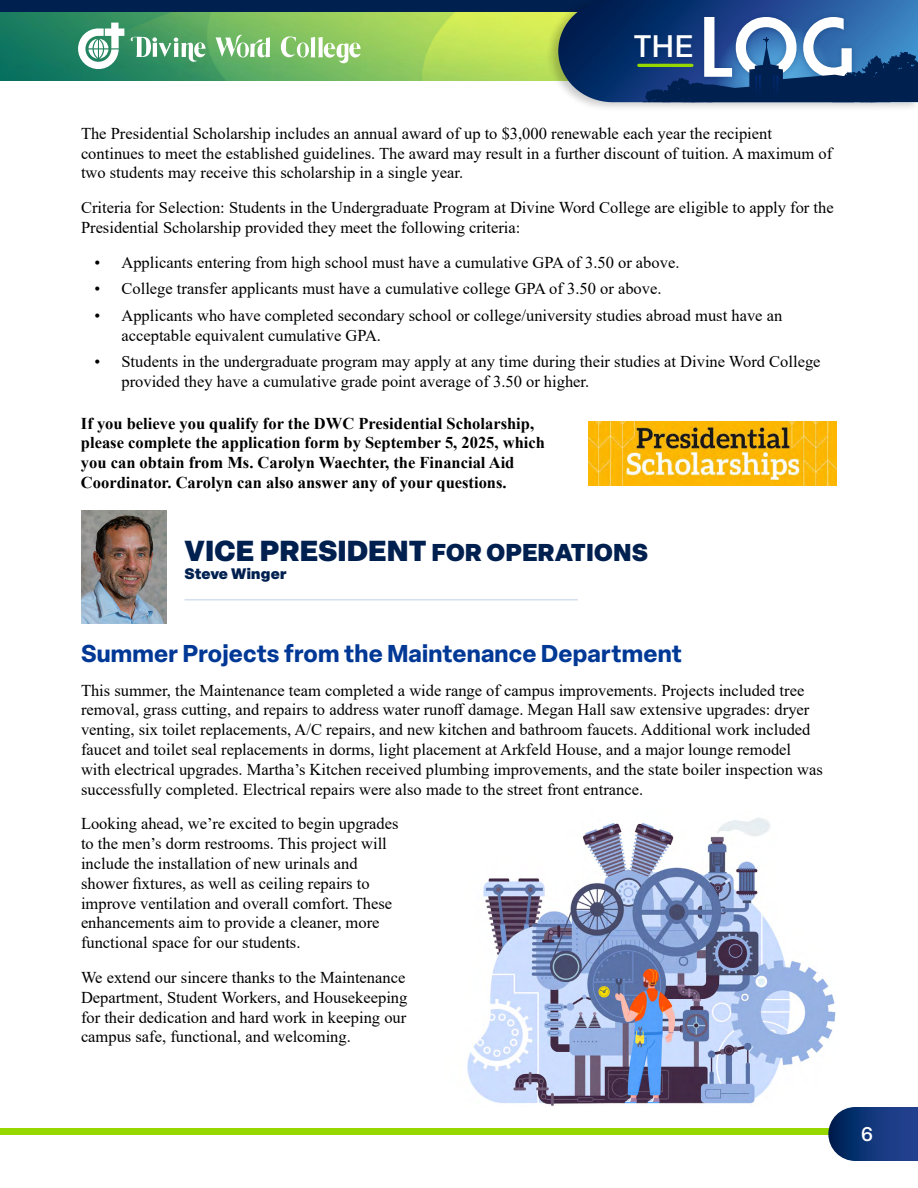
<style>
.page{position:relative;width:918px;height:1188px;background:#fff}
.page>*{position:absolute;margin:0;border:0;box-sizing:border-box;transform-origin:0 0}
.t1{font:75.45px "Moderna";color:#fff}
.t2{font:500 30.6px "Elza";color:#fff}
.t3{font:900 28.5px "Elza";letter-spacing:.02em;color:#002050}
.t4{font:700 24px "Elza";letter-spacing:.01em;color:#003896}
.t5{font:500 19.5px "Elza";color:#fff}
.t6{font:16.5px/19.8px "Times New Roman";color:#000}
.t7{font:700 16.5px/19.8px "Times New Roman";color:#000}
.t8{font:900 15px "Elza";letter-spacing:.02em;color:#002050}
.s1{font-size:24px}
</style>
<div class="page">
<div style="left:0;top:1128px;width:918px;height:7px;background:#97d700"></div>
<svg style="left:828px;top:1107px;width:90px;height:54px;background:#224382"></svg>
<div style="left:0;top:0;width:636px;height:22px;background:#002050"></div>
<img style="left:0;top:13px;width:545px;height:68px">
<svg style="left:78px;top:23px;width:46px;height:46px"></svg>
<svg style="left:280px;top:36px;width:81px;height:28px"></svg>
<svg style="left:215px;top:35px;width:55px;height:23px"></svg>
<svg style="left:131px;top:37px;width:75px;height:25px"></svg>
<div style="left:545px;top:0;width:373px;height:112px;background:#000;opacity:.21"></div>
<svg style="left:558px;top:0;width:360px;height:112px;background:#2f5687"></svg>
<hr style="left:185px;top:599px;width:393px;height:1px;background:#d6dfee">
<img style="left:81px;top:510px;width:85px;height:113px">
<img style="left:589px;top:422px;width:248px;height:64px">
<img style="left:467px;top:817px;width:369px;height:290px">
<h2 class="t2" style="left:634px;top:25px;width:61px">THE</h2>
<h1 class="t1" style="left:699px;top:-1px;width:154px">LOG</h1>
<p class="t6" style="left:81px;top:123px;width:753px">The Presidential Scholarship includes an annual award of up to $3,000 renewable each year the recipient continues to meet the established guidelines. The award may result in a further discount of tuition. A maximum of two students may receive this scholarship in a single year.</p>
<p class="t6" style="left:81px;top:197px;width:754px">Criteria for Selection: Students in the Undergraduate Program at Divine Word College are eligible to apply for the<br>Presidential Scholarship provided they meet the following criteria:</p>
<p class="t6" style="left:94px;top:252px;width:586px">• Applicants entering from high school must have a cumulative GPA of 3.50 or above.</p>
<p class="t6" style="left:94px;top:278px;width:569px">• College transfer applicants must have a cumulative college GPA of 3.50 or above.</p>
<p class="t6" style="left:121px;top:305px;width:662px;text-indent:-27px">• Applicants who have completed secondary school or college/university studies abroad must have an acceptable equivalent cumulative GPA.</p>
<p class="t6" style="left:121px;top:351px;width:701px;text-indent:-27px">• Students in the undergraduate program may apply at any time during their studies at Divine Word College provided they have a cumulative grade point average of 3.50 or higher.</p>
<p class="t7" style="left:81px;top:413px;width:465px">If you believe you qualify for the DWC Presidential Scholarship, please complete the application form by September 5, 2025, which you can obtain from Ms. Carolyn Waechter, the Financial Aid Coordinator. Carolyn can also answer any of your questions.</p>
<h3 class="t3" style="left:185px;top:530px;width:465px">VICE PRESIDENT <span class="s1">FOR OPERATIONS</span></h3>
<p class="t8" style="left:185px;top:563px;width:104px">Steve Winger</p>
<h3 class="t4" style="left:81px;top:637px;width:602px">Summer Projects from the Maintenance Department</h3>
<p class="t6" style="left:81px;top:680px;width:743px">This summer, the Maintenance team completed a wide range of campus improvements. Projects included tree removal, grass cutting, and repairs to address water runoff damage. Megan Hall saw extensive upgrades: dryer venting, six toilet replacements, A/C repairs, and new kitchen and bathroom faucets. Additional work included faucet and toilet seal replacements in dorms, light placement at Arkfeld House, and a major lounge remodel with electrical upgrades. Martha’s Kitchen received plumbing improvements, and the state boiler inspection was successfully completed. Electrical repairs were also made to the street front entrance.</p>
<p class="t6" style="left:81px;top:813px;width:319px">Looking ahead, we’re excited to begin upgrades to the men’s dorm restrooms. This project will include the installation of new urinals and shower fixtures, as well as ceiling repairs to improve ventilation and overall comfort. These enhancements aim to provide a cleaner, more functional space for our students.</p>
<p class="t6" style="left:81px;top:967px;width:328px">We extend our sincere thanks to the Maintenance Department, Student Workers, and Housekeeping for their dedication and hard work in keeping our campus safe, functional, and welcoming.</p>
<p class="t5" style="left:861px;top:1121px;width:13px">6</p>
</div>
